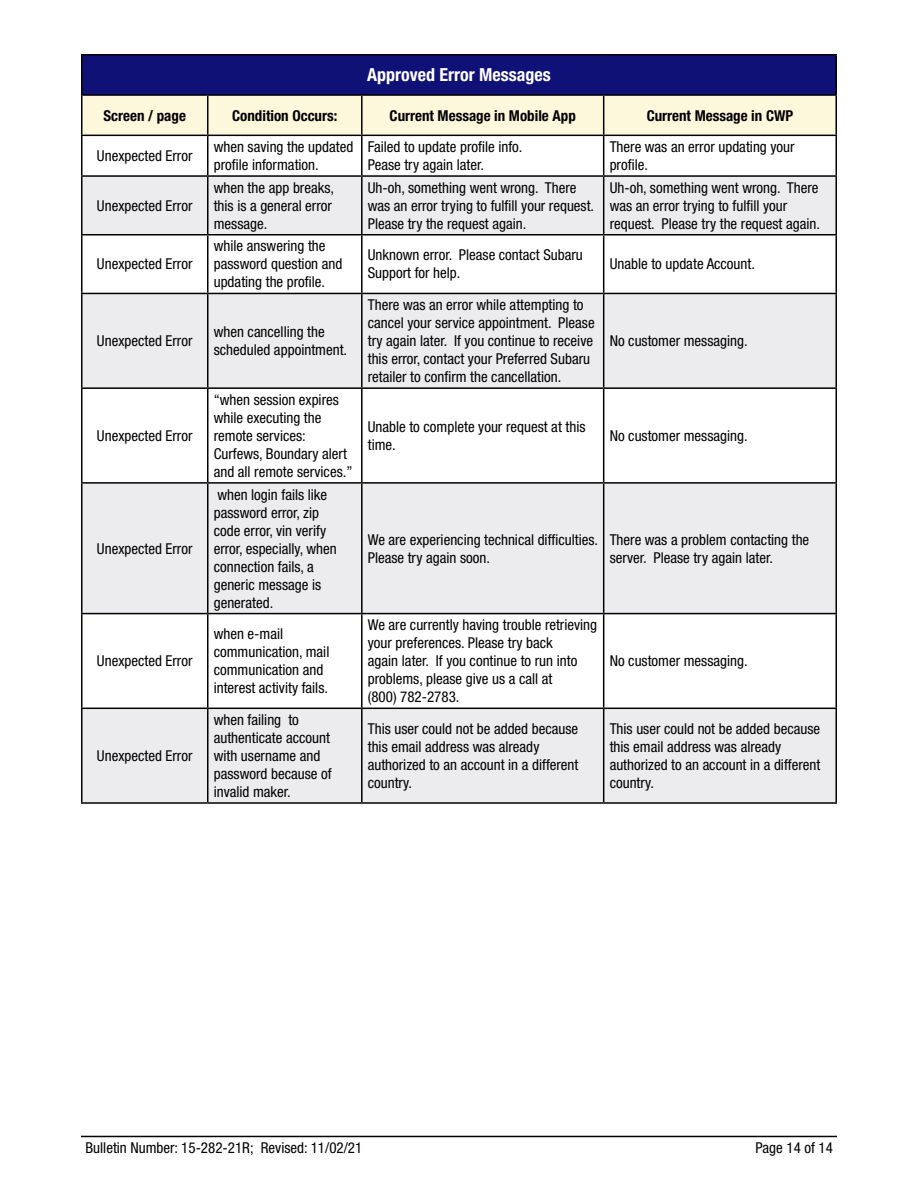
<style>
.page{position:relative;width:918px;height:1188px;background:#fff}
.page>*{position:absolute;margin:0;border:0;box-sizing:border-box;transform-origin:0 0}
.t1{font:700 condensed 18px "Helvetica Neue LT Std";color:#fff}
.t2{font:condensed 15px/18px "Helvetica Neue LT Std";color:#000}
.t3{font:700 condensed 15px "Helvetica Neue LT Std";color:#000}
</style>
<div class="page">
<hr style="left:81px;top:1136px;width:756px;height:1px;background:#000">
<div style="left:82px;top:55px;width:754px;height:40px;background:#101177"></div>
<div style="left:82px;top:96px;width:754px;height:39px;background:#fdf7db"></div>
<svg style="left:82px;top:177px;width:754px;height:625px;fill:#ecebed"></svg>
<hr style="left:81px;top:54px;width:127px;height:2px;background:#000">
<hr style="left:81px;top:55px;width:1px;height:39px;background:#000">
<hr style="left:208px;top:54px;width:154px;height:2px;background:#000">
<hr style="left:362px;top:54px;width:242px;height:2px;background:#000">
<hr style="left:604px;top:54px;width:233px;height:2px;background:#000">
<hr style="left:836px;top:55px;width:1px;height:39px;background:#000">
<hr style="left:81px;top:94px;width:127px;height:2px;background:#000">
<hr style="left:81px;top:96px;width:1px;height:39px;background:#000">
<hr style="left:208px;top:94px;width:154px;height:2px;background:#000">
<hr style="left:207px;top:96px;width:1px;height:39px;background:#000">
<hr style="left:362px;top:94px;width:242px;height:2px;background:#000">
<hr style="left:361px;top:96px;width:2px;height:39px;background:#000">
<hr style="left:604px;top:94px;width:233px;height:2px;background:#000">
<hr style="left:603px;top:96px;width:1px;height:39px;background:#000">
<hr style="left:836px;top:96px;width:1px;height:39px;background:#000">
<hr style="left:81px;top:135px;width:127px;height:1px;background:#000">
<hr style="left:81px;top:136px;width:1px;height:39px;background:#000">
<hr style="left:208px;top:135px;width:154px;height:1px;background:#000">
<hr style="left:207px;top:136px;width:1px;height:39px;background:#000">
<hr style="left:362px;top:135px;width:242px;height:1px;background:#000">
<hr style="left:361px;top:136px;width:2px;height:39px;background:#000">
<hr style="left:604px;top:135px;width:233px;height:1px;background:#000">
<hr style="left:603px;top:136px;width:1px;height:39px;background:#000">
<hr style="left:836px;top:136px;width:1px;height:39px;background:#000">
<hr style="left:81px;top:235px;width:1px;height:58px;background:#000">
<hr style="left:207px;top:235px;width:1px;height:58px;background:#000">
<hr style="left:361px;top:235px;width:2px;height:58px;background:#000">
<hr style="left:603px;top:235px;width:1px;height:58px;background:#000">
<hr style="left:836px;top:235px;width:1px;height:58px;background:#000">
<hr style="left:81px;top:389px;width:1px;height:93px;background:#000">
<hr style="left:207px;top:389px;width:1px;height:93px;background:#000">
<hr style="left:361px;top:389px;width:2px;height:93px;background:#000">
<hr style="left:603px;top:389px;width:1px;height:93px;background:#000">
<hr style="left:836px;top:389px;width:1px;height:93px;background:#000">
<hr style="left:81px;top:614px;width:1px;height:94px;background:#000">
<hr style="left:207px;top:614px;width:1px;height:94px;background:#000">
<hr style="left:361px;top:614px;width:2px;height:94px;background:#000">
<hr style="left:603px;top:614px;width:1px;height:94px;background:#000">
<hr style="left:836px;top:614px;width:1px;height:94px;background:#000">
<hr style="left:81px;top:175px;width:127px;height:2px;background:#000">
<hr style="left:81px;top:177px;width:1px;height:57px;background:#000">
<hr style="left:81px;top:234px;width:127px;height:1px;background:#000">
<hr style="left:208px;top:175px;width:154px;height:2px;background:#000">
<hr style="left:207px;top:177px;width:1px;height:57px;background:#000">
<hr style="left:208px;top:234px;width:154px;height:1px;background:#000">
<hr style="left:362px;top:175px;width:242px;height:2px;background:#000">
<hr style="left:361px;top:177px;width:2px;height:57px;background:#000">
<hr style="left:362px;top:234px;width:242px;height:1px;background:#000">
<hr style="left:604px;top:175px;width:233px;height:2px;background:#000">
<hr style="left:603px;top:177px;width:1px;height:57px;background:#000">
<hr style="left:836px;top:177px;width:1px;height:57px;background:#000">
<hr style="left:604px;top:234px;width:233px;height:1px;background:#000">
<hr style="left:81px;top:293px;width:127px;height:1px;background:#000">
<hr style="left:81px;top:294px;width:1px;height:93px;background:#000">
<hr style="left:81px;top:387px;width:127px;height:2px;background:#000">
<hr style="left:208px;top:293px;width:154px;height:1px;background:#000">
<hr style="left:207px;top:294px;width:1px;height:93px;background:#000">
<hr style="left:208px;top:387px;width:154px;height:2px;background:#000">
<hr style="left:362px;top:293px;width:242px;height:1px;background:#000">
<hr style="left:361px;top:294px;width:2px;height:93px;background:#000">
<hr style="left:362px;top:387px;width:242px;height:2px;background:#000">
<hr style="left:604px;top:293px;width:233px;height:1px;background:#000">
<hr style="left:603px;top:294px;width:1px;height:93px;background:#000">
<hr style="left:836px;top:294px;width:1px;height:93px;background:#000">
<hr style="left:604px;top:387px;width:233px;height:2px;background:#000">
<hr style="left:81px;top:482px;width:127px;height:2px;background:#000">
<hr style="left:81px;top:484px;width:1px;height:129px;background:#000">
<hr style="left:81px;top:613px;width:127px;height:1px;background:#000">
<hr style="left:208px;top:482px;width:154px;height:2px;background:#000">
<hr style="left:207px;top:484px;width:1px;height:129px;background:#000">
<hr style="left:208px;top:613px;width:154px;height:1px;background:#000">
<hr style="left:362px;top:482px;width:242px;height:2px;background:#000">
<hr style="left:361px;top:484px;width:2px;height:129px;background:#000">
<hr style="left:362px;top:613px;width:242px;height:1px;background:#000">
<hr style="left:604px;top:482px;width:233px;height:2px;background:#000">
<hr style="left:603px;top:484px;width:1px;height:129px;background:#000">
<hr style="left:836px;top:484px;width:1px;height:129px;background:#000">
<hr style="left:604px;top:613px;width:233px;height:1px;background:#000">
<hr style="left:81px;top:708px;width:127px;height:1px;background:#000">
<hr style="left:81px;top:709px;width:1px;height:93px;background:#000">
<hr style="left:81px;top:802px;width:127px;height:2px;background:#000">
<hr style="left:208px;top:708px;width:154px;height:1px;background:#000">
<hr style="left:207px;top:709px;width:1px;height:93px;background:#000">
<hr style="left:208px;top:802px;width:154px;height:2px;background:#000">
<hr style="left:362px;top:708px;width:242px;height:1px;background:#000">
<hr style="left:361px;top:709px;width:2px;height:93px;background:#000">
<hr style="left:362px;top:802px;width:242px;height:2px;background:#000">
<hr style="left:604px;top:708px;width:233px;height:1px;background:#000">
<hr style="left:603px;top:709px;width:1px;height:93px;background:#000">
<hr style="left:836px;top:709px;width:1px;height:93px;background:#000">
<hr style="left:604px;top:802px;width:233px;height:2px;background:#000">
<p class="t1" style="left:367px;top:64px;width:185px">Approved Error Messages</p>
<p class="t3" style="left:104px;top:106px;width:84px">Screen / page</p>
<p class="t3" style="left:232px;top:106px;width:107px">Condition Occurs:</p>
<p class="t3" style="left:390px;top:106px;width:188px">Current Message in Mobile App</p>
<p class="t3" style="left:647px;top:106px;width:148px">Current Message in CWP</p>
<p class="t2" style="left:97px;top:147px;width:97px">Unexpected Error</p>
<p class="t2" style="left:214px;top:138px;width:141px">when saving the updated profile information.</p>
<p class="t2" style="left:368px;top:138px;width:156px">Failed to update profile info.<br>Pease try again later.</p>
<p class="t2" style="left:610px;top:138px;width:186px">There was an error updating your profile.</p>
<p class="t2" style="left:97px;top:196px;width:97px">Unexpected Error</p>
<p class="t2" style="left:214px;top:178px;width:122px">when the app breaks, this is a general error message.</p>
<p class="t2" style="left:368px;top:178px;width:228px">Uh-oh, something went wrong. There was an error trying to fulfill your request.<br>Please try the request again.</p>
<p class="t2" style="left:610px;top:178px;width:212px">Uh-oh, something went wrong. There was an error trying to fulfill your request. Please try the request again.</p>
<p class="t2" style="left:97px;top:255px;width:97px">Unexpected Error</p>
<p class="t2" style="left:214px;top:237px;width:130px">while answering the password question and updating the profile.</p>
<p class="t2" style="left:368px;top:246px;width:216px">Unknown error. Please contact Subaru<br>Support for help.</p>
<p class="t2" style="left:610px;top:255px;width:147px">Unable to update Account.</p>
<p class="t2" style="left:97px;top:332px;width:97px">Unexpected Error</p>
<p class="t2" style="left:214px;top:323px;width:135px">when cancelling the scheduled appointment.</p>
<p class="t2" style="left:97px;top:426px;width:97px">Unexpected Error</p>
<p class="t2" style="left:97px;top:539px;width:97px">Unexpected Error</p>
<p class="t2" style="left:214px;top:390px;width:140px">“when session expires while executing the remote services:<br>Curfews, Boundary alert and all remote services.”</p>
<p class="t2" style="left:214px;top:485px;width:124px">when login fails like password error, zip code error, vin verify error, especially, when connection fails, a generic message is generated.</p>
<p class="t2" style="left:368px;top:296px;width:228px">There was an error while attempting to cancel your service appointment. Please try again later. If you continue to receive this error, contact your Preferred Subaru retailer to confirm the cancellation.</p>
<p class="t2" style="left:610px;top:332px;width:140px">No customer messaging.</p>
<p class="t2" style="left:368px;top:417px;width:219px">Unable to complete your request at this time.</p>
<p class="t2" style="left:610px;top:426px;width:140px">No customer messaging.</p>
<p class="t2" style="left:368px;top:530px;width:232px">We are experiencing technical difficulties.<br>Please try again soon.</p>
<p class="t2" style="left:610px;top:530px;width:201px">There was a problem contacting the server. Please try again later.</p>
<p class="t2" style="left:97px;top:652px;width:97px">Unexpected Error</p>
<p class="t2" style="left:97px;top:747px;width:97px">Unexpected Error</p>
<p class="t2" style="left:214px;top:625px;width:117px">when e-mail communication, mail communication and interest activity fails.</p>
<p class="t2" style="left:368px;top:616px;width:231px">We are currently having trouble retrieving your preferences. Please try back<br>again later. If you continue to run into problems, please give us a call at<br>(800) 782-2783.</p>
<p class="t2" style="left:610px;top:652px;width:140px">No customer messaging.</p>
<p class="t2" style="left:214px;top:711px;width:119px">when failing to authenticate account with username and password because of invalid maker.</p>
<p class="t2" style="left:368px;top:720px;width:212px">This user could not be added because this email address was already authorized to an account in a different country.</p>
<p class="t2" style="left:610px;top:720px;width:212px">This user could not be added because this email address was already authorized to an account in a different country.</p>
<p class="t2" style="left:86px;top:1138px;width:278px">Bulletin Number: 15-282-21R; Revised: 11/02/21</p>
<p class="t2" style="left:756px;top:1138px;width:79px">Page 14 of 14</p>
</div>
